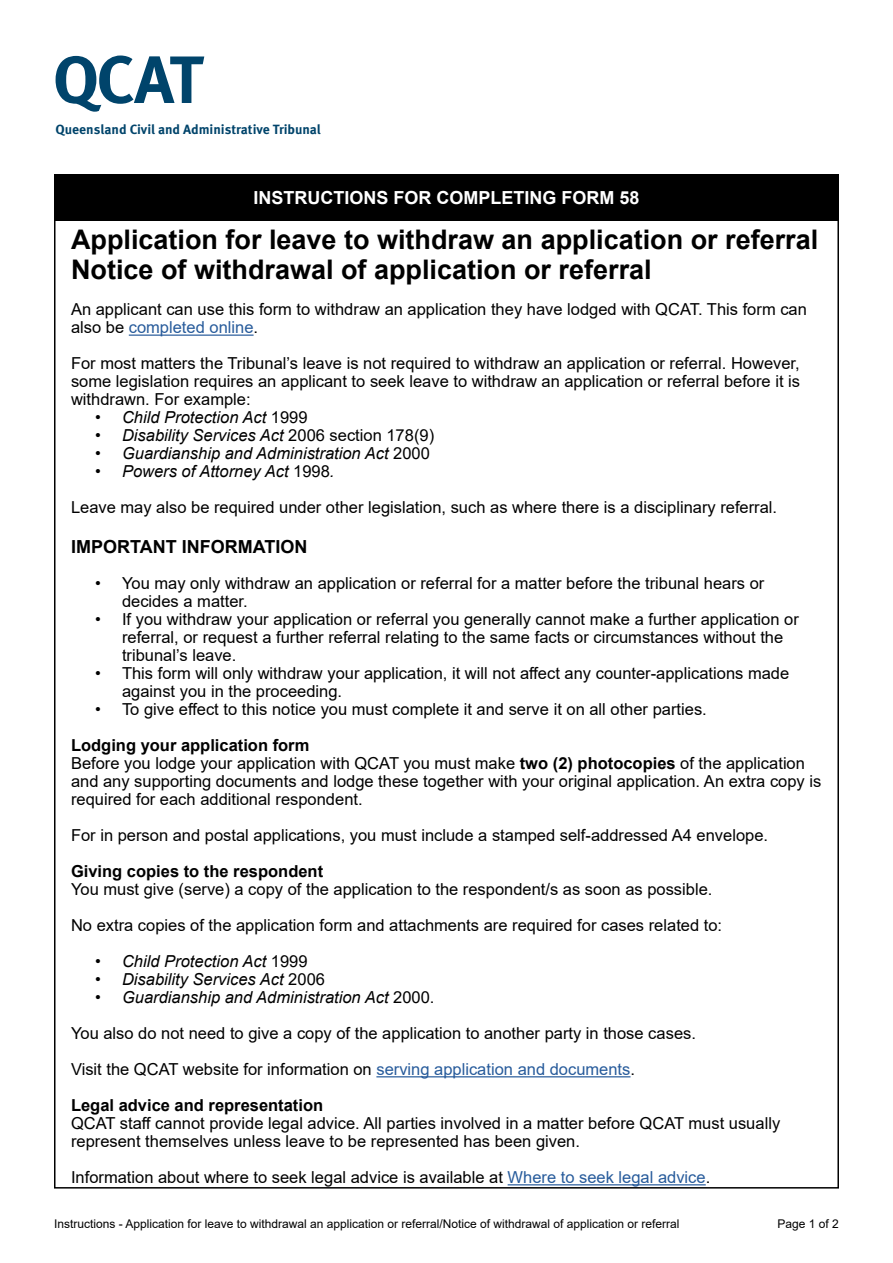
<style>
.page{position:relative;width:893px;height:1263px;background:#fff}
.page>*{position:absolute;margin:0;border:0;box-sizing:border-box;transform-origin:0 0}
.t1{font:700 27px/30px "Arial";color:#000}
.t2{font:700 18px "Arial";color:#fff}
.t3{font:700 18px "Arial";color:#000}
.t4{font:16.5px/18px "Arial";color:#000}
.t5{font:italic 16.5px "Arial";color:#000}
.t6{font:700 16.5px "Arial";color:#000}
.t7{font:700 13.35px "Meta OT";letter-spacing:-.005em;color:#00446b}
.t8{font:12px "Arial";color:#000}
.s1{color:#275b9b}
.s2{font-style:normal}
.s3{font-weight:700}
</style>
<div class="page">
<svg style="left:56px;top:55px;width:148px;height:57px"></svg>
<hr style="left:129px;top:334px;width:125px;height:2px;background:#275b9b">
<hr style="left:376px;top:1076px;width:254px;height:1px;background:#275b9b">
<hr style="left:508px;top:1184px;width:198px;height:1px;background:#275b9b">
<div style="left:54px;top:174px;width:785px;height:47px;background:#000"></div>
<p class="t7" style="left:56px;top:121px;width:267px">Queensland Civil and Administrative Tribunal</p>
<p class="t2" style="left:253px;top:185px;width:388px">INSTRUCTIONS FOR COMPLETING FORM 58</p>
<p class="t1" style="left:71px;top:225px;width:749px">Application for leave to withdraw an application or referral<br>Notice of withdrawal of application or referral</p>
<p class="t4" style="left:71px;top:300px;width:737px">An applicant can use this form to withdraw an application they have lodged with QCAT. This form can also be <span class="s1">completed online</span>.</p>
<p class="t4" style="left:71px;top:354px;width:731px;text-align:justify">For most matters the Tribunal’s leave is not required to withdraw an application or referral. However, some legislation requires an applicant to seek leave to withdraw an application or referral before it is withdrawn. For example:</p>
<p class="t5" style="left:95px;top:407px;width:214px">• Child Protection Act <span class="s2">1999</span></p>
<p class="t5" style="left:95px;top:425px;width:341px">• Disability Services Act <span class="s2">2006 section 178(9)</span></p>
<p class="t5" style="left:95px;top:443px;width:336px">• Guardianship and Administration Act <span class="s2">2000</span></p>
<p class="t5" style="left:95px;top:461px;width:241px">• Powers of Attorney Act <span class="s2">1998</span>.</p>
<p class="t4" style="left:71px;top:498px;width:708px">Leave may also be required under other legislation, such as where there is a disciplinary referral.</p>
<p class="t3" style="left:71px;top:534px;width:238px">IMPORTANT INFORMATION</p>
<p class="t4" style="left:122px;top:574px;width:644px;text-indent:-27px">• You may only withdraw an application or referral for a matter before the tribunal hears or decides a matter.</p>
<p class="t4" style="left:122px;top:610px;width:678px;text-indent:-27px">• If you withdraw your application or referral you generally cannot make a further application or referral, or request a further referral relating to the same facts or circumstances without the tribunal’s leave.</p>
<p class="t4" style="left:122px;top:664px;width:669px;text-indent:-27px">• This form will only withdraw your application, it will not affect any counter-applications made against you in the proceeding.</p>
<p class="t4" style="left:95px;top:700px;width:613px">• To give effect to this notice you must complete it and serve it on all other parties.</p>
<p class="t6" style="left:71px;top:734px;width:240px">Lodging your application form</p>
<p class="t4" style="left:71px;top:754px;width:752px">Before you lodge your application with QCAT you must make <span class="s3">two (2) photocopies</span> of the application and any supporting documents and lodge these together with your original application. An extra copy is required for each additional respondent.</p>
<p class="t4" style="left:71px;top:826px;width:699px">For in person and postal applications, you must include a stamped self-addressed A4 envelope.</p>
<p class="t6" style="left:71px;top:860px;width:254px">Giving copies to the respondent</p>
<p class="t4" style="left:71px;top:880px;width:643px">You must give (serve) a copy of the application to the respondent/s as soon as possible.</p>
<p class="t4" style="left:71px;top:916px;width:653px">No extra copies of the application form and attachments are required for cases related to:</p>
<p class="t5" style="left:95px;top:950px;width:214px">• Child Protection Act <span class="s2">1999</span></p>
<p class="t5" style="left:95px;top:968px;width:231px">• Disability Services Act <span class="s2">2006</span></p>
<p class="t5" style="left:95px;top:986px;width:341px">• Guardianship and Administration Act <span class="s2">2000.</span></p>
<p class="t4" style="left:71px;top:1024px;width:626px">You also do not need to give a copy of the application to another party in those cases.</p>
<p class="t4" style="left:71px;top:1060px;width:566px">Visit the QCAT website for information on <span class="s1">serving application and documents</span>.</p>
<p class="t6" style="left:71px;top:1094px;width:254px">Legal advice and representation</p>
<p class="t4" style="left:71px;top:1114px;width:711px">QCAT staff cannot provide legal advice. All parties involved in a matter before QCAT must usually represent themselves unless leave to be represented has been given.</p>
<p class="t4" style="left:71px;top:1168px;width:641px">Information about where to seek legal advice is available at <span class="s1">Where to seek legal advice</span>.</p>
<p class="t8" style="left:54px;top:1215px;width:627px">Instructions - Application for leave to withdrawal an application or referral/Notice of withdrawal of application or referral</p>
<p class="t8" style="left:778px;top:1215px;width:63px">Page 1 of 2</p>
</div>
